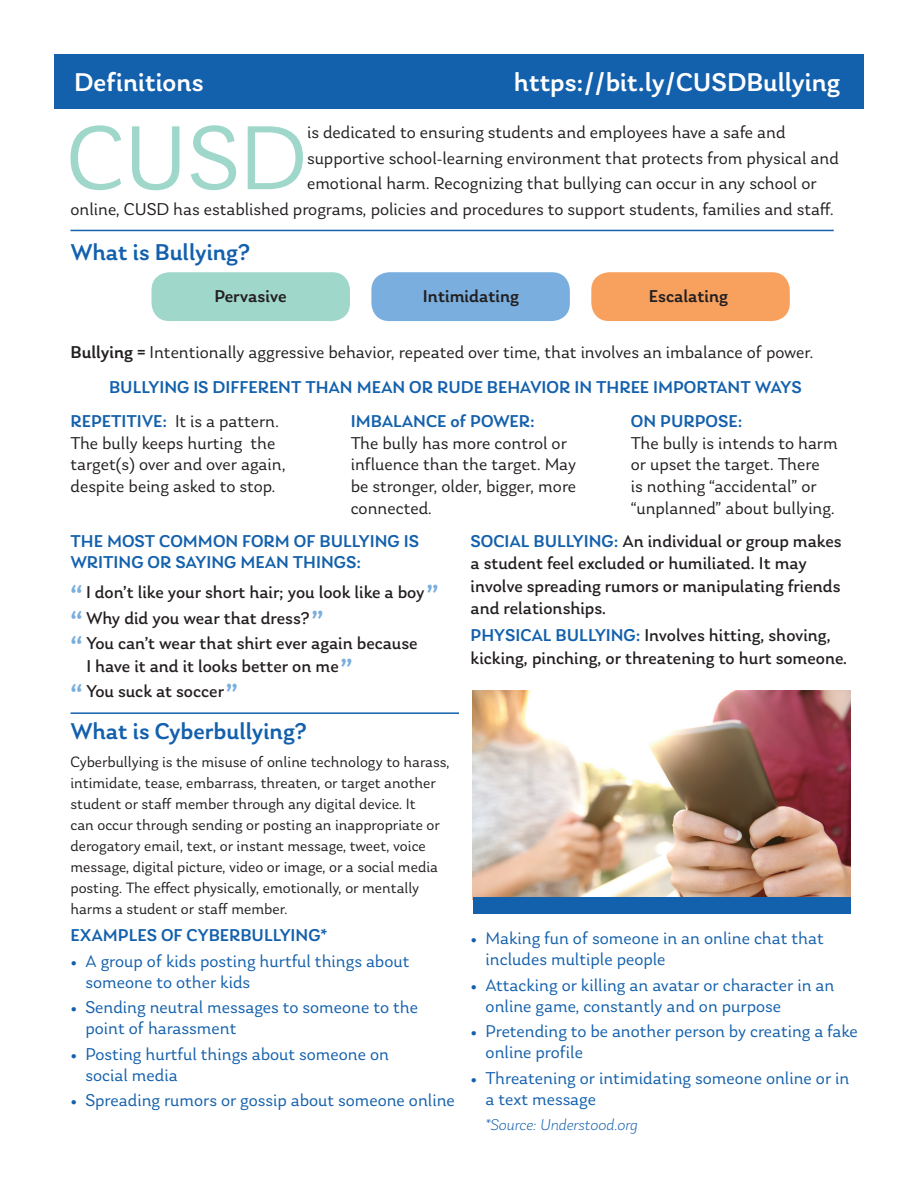
<style>
.page{position:relative;width:918px;height:1188px;background:#fff}
.page>*{position:absolute;margin:0;border:0;box-sizing:border-box;transform-origin:0 0}
.t1{font:95.25px "Laca";color:#a0d7cb}
.t2{font:500 27px "Laca";color:#fff}
.t3{font:500 24px "Laca";color:#1360ac}
.t4{font:18px/21.6px "Laca";color:#231f20}
.t5{font:18px/21px "Laca";color:#1360ac}
.t6{font:18px/22.5px "Laca";color:#231f20}
.t7{font:500 18px/21.6px "Laca";color:#1360ac}
.t8{font:500 18px "Laca";color:#231f20}
.t9{font:italic 300 16.5px "Laca";color:#1360ac}
.t10{font:15.75px/21px "Laca";color:#231f20}
.s1{font-weight:500}
.s2{font-weight:500;color:#1360ac}
.s3{font-size:33px;color:#79aede}
</style>
<div class="page">
<div style="left:54px;top:54px;width:810px;height:55px;background:#1360ac"></div>
<div style="left:152px;top:272px;width:198px;height:49px;background:#a0d7cb;border-radius:18px"></div>
<div style="left:371px;top:272px;width:199px;height:49px;background:#79aede;border-radius:18px"></div>
<div style="left:591px;top:272px;width:199px;height:49px;background:#f8a15e;border-radius:18px"></div>
<hr style="left:70px;top:230px;width:764px;height:1px;background:#1360ac">
<hr style="left:70px;top:712px;width:389px;height:2px;background:#1360ac">
<img style="left:473px;top:690px;width:377px;height:207px">
<div style="left:473px;top:897px;width:377px;height:16px;background:#1360ac"></div>
<p class="t2" style="left:74px;top:67px;width:131px">Definitions</p>
<p class="t2" style="left:514px;top:67px;width:328px">https://bit.ly/CUSDBullying</p>
<p class="t1" style="left:66px;top:105px;width:242px">CUSD</p>
<p class="t4" style="left:307px;top:122px;width:480px">is dedicated to ensuring students and employees have a safe and</p>
<p class="t4" style="left:307px;top:147px;width:533px">supportive school-learning environment that protects from physical and</p>
<p class="t4" style="left:307px;top:173px;width:511px">emotional harm. Recognizing that bullying can occur in any school or</p>
<p class="t4" style="left:70px;top:198px;width:765px">online, CUSD has established programs, policies and procedures to support students, families and staff.</p>
<p class="t3" style="left:70px;top:238px;width:181px">What is Bullying?</p>
<p class="t8" style="left:214px;top:286px;width:74px">Pervasive</p>
<p class="t8" style="left:423px;top:286px;width:98px">Intimidating</p>
<p class="t8" style="left:649px;top:286px;width:81px">Escalating</p>
<p class="t4" style="left:70px;top:341px;width:745px"><span class="s1">Bullying =</span> Intentionally aggressive behavior, repeated over time, that involves an imbalance of power.</p>
<p class="t7" style="left:109px;top:376px;width:694px">BULLYING IS DIFFERENT THAN MEAN OR RUDE BEHAVIOR IN THREE IMPORTANT WAYS</p>
<p class="t4" style="left:70px;top:411px;width:217px"><span class="s2">REPETITIVE:</span> It is a pattern.<br>The bully keeps hurting the target(s) over and over again, despite being asked to stop.</p>
<p class="t4" style="left:351px;top:411px;width:227px"><span class="s2">IMBALANCE of POWER:<br></span>The bully has more control or influence than the target. May be stronger, older, bigger, more connected.</p>
<p class="t4" style="left:631px;top:411px;width:208px"><span class="s2">ON PURPOSE:<br></span>The bully is intends to harm or upset the target. There<br>is nothing “accidental” or “unplanned” about bullying.</p>
<p class="t7" style="left:70px;top:530px;width:350px">THE MOST COMMON FORM OF BULLYING IS<br>WRITING OR SAYING MEAN THINGS:</p>
<p class="t6" style="left:70px;top:581px;width:370px"><span class="s3">“</span> I don’t like your short hair; you look like a boy<span class="s3">”</span></p>
<p class="t6" style="left:70px;top:607px;width:255px"><span class="s3">“</span> Why did you wear that dress?<span class="s3">”</span></p>
<p class="t6" style="left:70px;top:632px;width:349px"><span class="s3">“</span> You can’t wear that shirt ever again because</p>
<p class="t6" style="left:86px;top:655px;width:268px">I have it and it looks better on me<span class="s3">”</span></p>
<p class="t6" style="left:70px;top:680px;width:169px"><span class="s3">“</span> You suck at soccer<span class="s3">”</span></p>
<p class="t6" style="left:471px;top:530px;width:372px"><span class="s2">SOCIAL BULLYING:</span> An individual or group makes a student feel excluded or humiliated. It may involve spreading rumors or manipulating friends and relationships.</p>
<p class="t6" style="left:471px;top:624px;width:378px"><span class="s2">PHYSICAL BULLYING:</span> Involves hitting, shoving, kicking, pinching, or threatening to hurt someone.</p>
<p class="t3" style="left:70px;top:718px;width:238px">What is Cyberbullying?</p>
<p class="t10" style="left:70px;top:751px;width:381px">Cyberbullying is the misuse of online technology to harass, intimidate, tease, embarrass, threaten, or target another student or staff member through any digital device. It<br>can occur through sending or posting an inappropriate or derogatory email, text, or instant message, tweet, voice message, digital picture, video or image, or a social media posting. The effect physically, emotionally, or mentally harms a student or staff member.</p>
<p class="t7" style="left:70px;top:924px;width:259px">EXAMPLES OF CYBERBULLYING*</p>
<p class="t5" style="left:70px;top:950px;width:340px">• A group of kids posting hurtful things about</p>
<p class="t5" style="left:85px;top:971px;width:166px">someone to other kids</p>
<p class="t5" style="left:85px;top:997px;width:334px;text-indent:-15px">• Sending neutral messages to someone to the point of harassment</p>
<p class="t5" style="left:70px;top:1043px;width:320px">• Posting hurtful things about someone on</p>
<p class="t5" style="left:85px;top:1064px;width:94px">social media</p>
<p class="t5" style="left:70px;top:1090px;width:386px">• Spreading rumors or gossip about someone online</p>
<p class="t5" style="left:486px;top:928px;width:340px;text-indent:-15px">• Making fun of someone in an online chat that includes multiple people</p>
<p class="t5" style="left:486px;top:974px;width:350px;text-indent:-15px">• Attacking or killing an avatar or character in an online game, constantly and on purpose</p>
<p class="t5" style="left:486px;top:1021px;width:374px;text-indent:-15px">• Pretending to be another person by creating a fake online profile</p>
<p class="t5" style="left:486px;top:1067px;width:365px;text-indent:-15px">• Threatening or intimidating someone online or in a text message</p>
<p class="t9" style="left:485px;top:1116px;width:154px">*Source: Understood.org</p>
</div>
